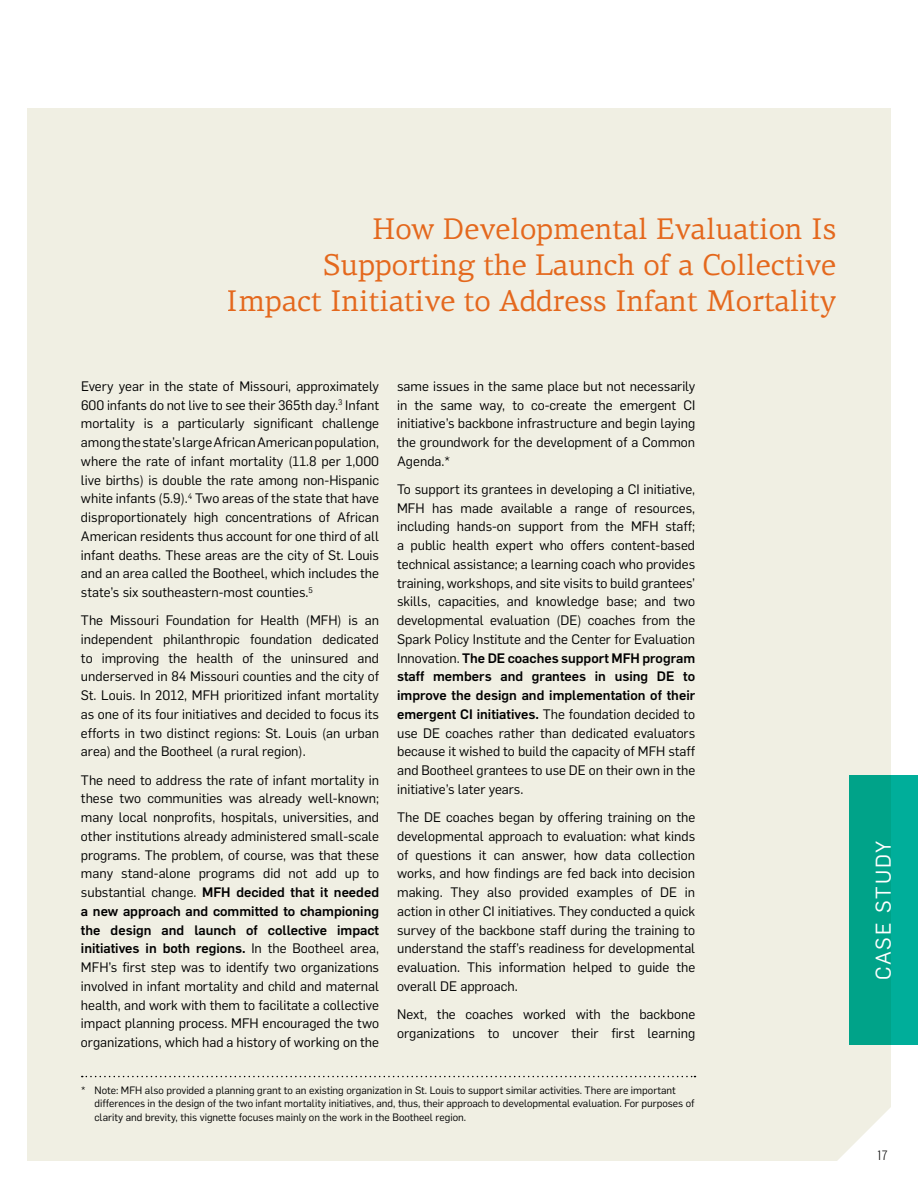
<style>
.page{position:relative;width:918px;height:1188px;background:#fff}
.page>*{position:absolute;margin:0;border:0;box-sizing:border-box;transform-origin:0 0}
.t1{font:30px/36px "PF Centro Serif Pro";color:#f36f21;text-align:right}
.t2{font:21px "Flama";letter-spacing:.09em;color:#fff}
.t3{font:13.5px/18.8px "Flama";color:#000;text-align:justify}
.t4{font:300 13.2px "Flama Semicondensed";color:#000}
.t5{font:10.5px/13.5px "Flama";color:#000}
.s1{font-weight:500}
</style>
<div class="page">
<div style="left:27px;top:108px;width:864px;height:1053px;background:#f0efe3"></div>
<svg style="left:82px;top:1076px;width:613px;height:1px"></svg>
<div style="left:849px;top:775px;width:69px;height:270px;background:linear-gradient(to right,#009f83,#00af9c)"></div>
<h1 class="t1" style="left:227px;top:210px;width:611px">How Developmental Evaluation Is<br>Supporting the Launch of a Collective<br>Impact Initiative to Address Infant Mortality</h1>
<p class="t3" style="left:81px;top:376px;width:300px">Every year in the state of Missouri, approximately 600 infants do not live to see their 365th day.<sup>3</sup> Infant mortality is a particularly significant challenge among the state’s large African American population, where the rate of infant mortality (11.8 per 1,000 live births) is double the rate among non-Hispanic white infants (5.9).<sup>4</sup> Two areas of the state that have disproportionately high concentrations of African American residents thus account for one third of all infant deaths. These areas are the city of St. Louis and an area called the Bootheel, which includes the state’s six southeastern-most counties.<sup>5</sup></p>
<p class="t3" style="left:81px;top:610px;width:300px">The Missouri Foundation for Health (MFH) is an independent philanthropic foundation dedicated to improving the health of the uninsured and underserved in 84 Missouri counties and the city of St. Louis. In 2012, MFH prioritized infant mortality as one of its four initiatives and decided to focus its efforts in two distinct regions: St. Louis (an urban area) and the Bootheel (a rural region).</p>
<p class="t3" style="left:81px;top:770px;width:300px">The need to address the rate of infant mortality in these two communities was already well-known; many local nonprofits, hospitals, universities, and other institutions already administered small-scale programs. The problem, of course, was that these many stand-alone programs did not add up to substantial change. <span class="s1">MFH decided that it needed a new approach and committed to championing the design and launch of collective impact initiatives in both regions.</span> In the Bootheel area, MFH’s first step was to identify two organizations involved in infant mortality and child and maternal health, and work with them to facilitate a collective impact planning process. MFH encouraged the two organizations, which had a history of working on the</p>
<p class="t3" style="left:397px;top:376px;width:300px">same issues in the same place but not necessarily in the same way, to co-create the emergent CI initiative’s backbone infrastructure and begin laying the groundwork for the development of a Common Agenda.*</p>
<p class="t3" style="left:397px;top:479px;width:300px">To support its grantees in developing a CI initiative, MFH has made available a range of resources, including hands-on support from the MFH staff; a public health expert who offers content-based technical assistance; a learning coach who provides training, workshops, and site visits to build grantees’ skills, capacities, and knowledge base; and two developmental evaluation (DE) coaches from the Spark Policy Institute and the Center for Evaluation Innovation. <span class="s1">The DE coaches support MFH program staff members and grantees in using DE to improve the design and implementation of their emergent CI initiatives.</span> The foundation decided to use DE coaches rather than dedicated evaluators because it wished to build the capacity of MFH staff and Bootheel grantees to use DE on their own in the initiative’s later years.</p>
<p class="t3" style="left:397px;top:807px;width:300px">The DE coaches began by offering training on the developmental approach to evaluation: what kinds of questions it can answer, how data collection works, and how findings are fed back into decision making. They also provided examples of DE in action in other CI initiatives. They conducted a quick survey of the backbone staff during the training to understand the staff’s readiness for developmental evaluation. This information helped to guide the overall DE approach.</p>
<p class="t3" style="left:397px;top:1004px;width:300px">Next, the coaches worked with the backbone organizations to uncover their first learning</p>
<p class="t5" style="left:95px;top:1082px;width:602px;text-indent:-14px">* Note: MFH also provided a planning grant to an existing organization in St. Louis to support similar activities. There are important differences in the design of the two infant mortality initiatives, and, thus, their approach to developmental evaluation. For purposes of clarity and brevity, this vignette focuses mainly on the work in the Bootheel region.</p>
<h2 class="t2" style="left:869px;top:980px;width:141px;rotate:-90deg">CASE STUDY</h2>
<p class="t4" style="left:878px;top:1147px;width:12px">17</p>
</div>
